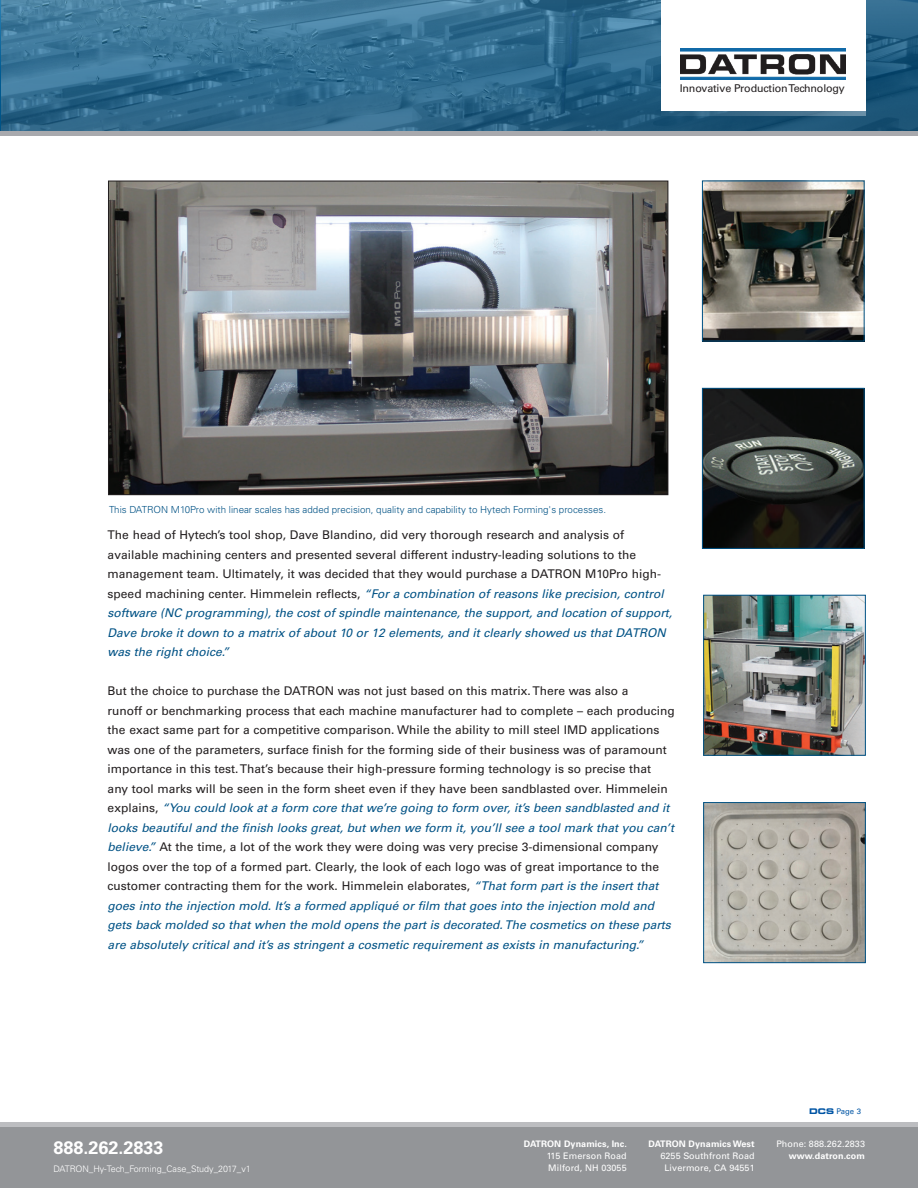
<style>
.page{position:relative;width:918px;height:1188px;background:#fff}
.page>*{position:absolute;margin:0;border:0;box-sizing:border-box;transform-origin:0 0}
.t1{font:700 18px "Univers LT";color:#fff}
.t2{font:12px/19.5px "Univers";color:#231f20}
.t3{font:10.8px "Univers LT";letter-spacing:-.015em;color:#231f20}
.t4{font:300 9.75px "Univers";color:#005285}
.t5{font:9px/12px "Univers LT";letter-spacing:.01em;color:#fff}
.t6{font:700 9px "Univers LT";letter-spacing:.01em;color:#fff}
.t7{font:300 9px "Univers";color:#fff}
.t8{font:7.8px "Univers";color:#0155a5}
.s1{font-style:italic;color:#005285}
.s2{font-family:"Eurostile Bold Extended Two"}
</style>
<div class="page">
<div style="left:0;top:131px;width:918px;height:5px;background:#a8a9ad"></div>
<img style="left:1px;top:0;width:917px;height:131px">
<div style="left:661px;top:0;width:204px;height:111px;background:#fff"></div>
<svg style="left:661px;top:111px;width:204px;height:5px"></svg>
<img style="left:681px;top:49px;width:165px;height:31px">
<div style="left:1px;top:1122px;width:917px;height:66px;background:#939598"></div>
<hr style="left:0;top:1122px;width:918px;height:4px;background:#bcbdc0">
<img style="left:704px;top:183px;width:159px;height:156px">
<div style="left:702px;top:181px;width:163px;height:160px;border:1px solid #005285"></div>
<img style="left:704px;top:390px;width:159px;height:157px">
<div style="left:702px;top:388px;width:163px;height:161px;border:1px solid #005285"></div>
<img style="left:110px;top:183px;width:556px;height:310px">
<img style="left:705px;top:597px;width:159px;height:157px">
<div style="left:703px;top:595px;width:163px;height:161px;border:1px solid #005285"></div>
<img style="left:705px;top:804px;width:159px;height:157px">
<div style="left:703px;top:802px;width:163px;height:161px;border:1px solid #005285"></div>
<p class="t3" style="left:680px;top:82px;width:167px">Innovative Production Technology</p>
<p class="t4" style="left:109px;top:504px;width:499px">This DATRON M10Pro with linear scales has added precision, quality and capability to Hytech Forming's processes.</p>
<p class="t2" style="left:108px;top:525px;width:566px">The head of Hytech’s tool shop, Dave Blandino, did very thorough research and analysis of available machining centers and presented several different industry-leading solutions to the management team. Ultimately, it was decided that they would purchase a DATRON M10Pro high&shy;speed machining center. Himmelein reflects, <span class="s1">“For a combination of reasons like precision, control software (NC programming), the cost of spindle maintenance, the support, and location of support, Dave broke it down to a matrix of about 10 or 12 elements, and it clearly showed us that DATRON was the right choice.”</span></p>
<p class="t2" style="left:108px;top:681px;width:569px">But the choice to purchase the DATRON was not just based on this matrix. There was also a<br>runoff or benchmarking process that each machine manufacturer had to complete – each producing the exact same part for a competitive comparison. While the ability to mill steel IMD applications was one of the parameters, surface finish for the forming side of their business was of paramount importance in this test. That’s because their high-pressure forming technology is so precise that<br>any tool marks will be seen in the form sheet even if they have been sandblasted over. Himmelein explains, <span class="s1">“You could look at a form core that we’re going to form over, it’s been sandblasted and it looks beautiful and the finish looks great, but when we form it, you’ll see a tool mark that you can’t believe.”</span> At the time, a lot of the work they were doing was very precise 3-dimensional company logos over the top of a formed part. Clearly, the look of each logo was of great importance to the customer contracting them for the work. Himmelein elaborates, <span class="s1">“That form part is the insert that goes into the injection mold. It’s a formed appliqué or film that goes into the injection mold and gets back molded so that when the mold opens the part is decorated. The cosmetics on these parts are absolutely critical and it’s as stringent a cosmetic requirement as exists in manufacturing.”</span></p>
<h1 class="t1" style="left:53px;top:1137px;width:112px">888.262.2833</h1>
<p class="t7" style="left:53px;top:1163px;width:199px">DATRON_Hy-Tech_Forming_Case_Study_2017_v1</p>
<p class="t6" style="left:524px;top:1139px;width:105px">DATRON Dynamics, Inc.</p>
<p class="t5" style="left:547px;top:1150px;width:82px">115 Emerson Road<br>Milford, NH 03055</p>
<p class="t6" style="left:648px;top:1139px;width:108px">DATRON Dynamics West</p>
<p class="t5" style="left:660px;top:1150px;width:96px;text-align:center">6255 Southfront Road<br>Livermore, CA 94551</p>
<p class="t8" style="left:809px;top:1107px;width:53px"><span class="s2">DCS</span> Page 3</p>
<p class="t5" style="left:776px;top:1138px;width:90px">Phone: 888.262.2833</p>
<p class="t6" style="left:789px;top:1151px;width:78px">www.datron.com</p>
</div>
